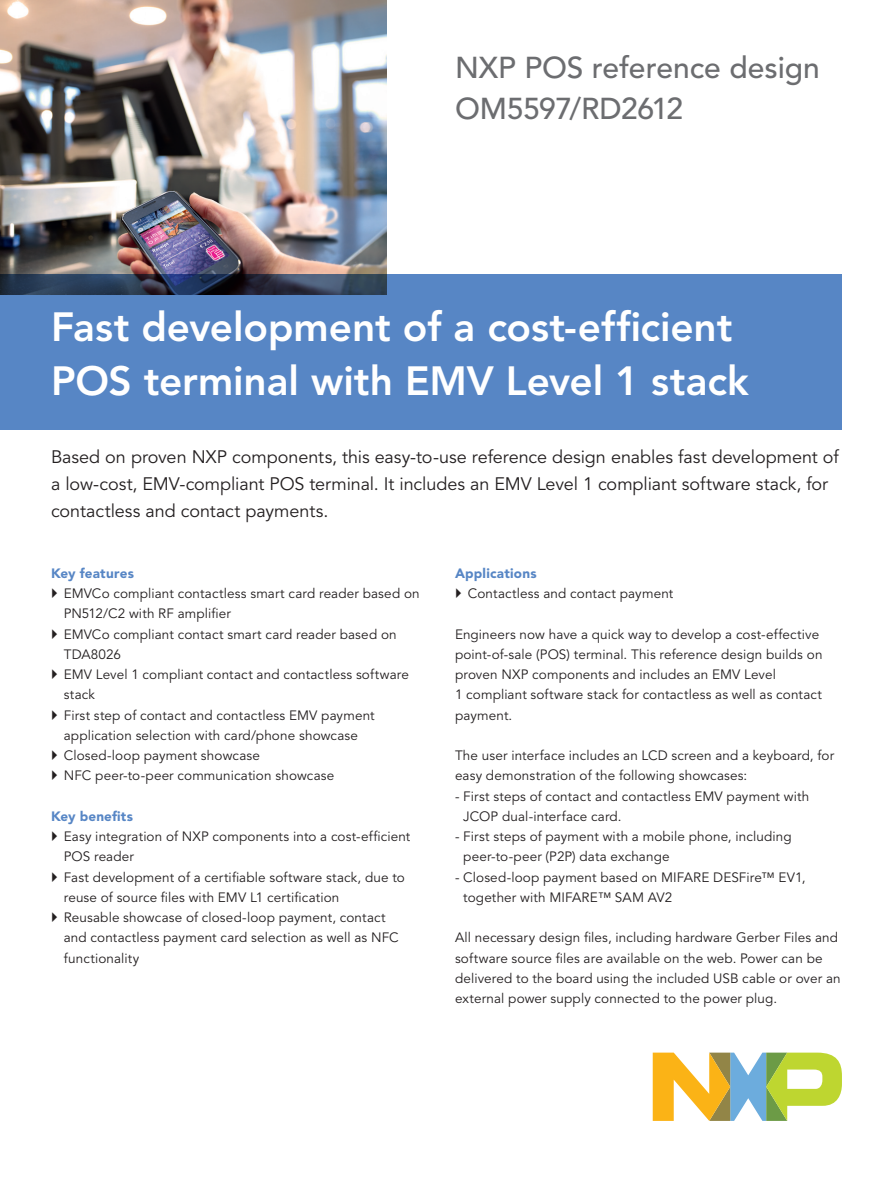
<style>
.page{position:relative;width:893px;height:1191px;background:#fff}
.page>*{position:absolute;margin:0;border:0;box-sizing:border-box;transform-origin:0 0}
.t1{font:800 40.5px/54px "Avenir LT Std";color:#fff}
.t2{font:500 30px/40.5px "Avenir LT Std";letter-spacing:-.005em;color:#6c6d70}
.t3{font:18px/27px "Avenir LT Std";letter-spacing:-.005em;color:#231f20}
.t4{font:13.5px/20.2px "Avenir LT Std";letter-spacing:.01em;color:#231f20}
.t5{font:900 13.5px "Avenir LT Std";letter-spacing:.015em;color:#5786c5}
</style>
<div class="page">
<img style="left:0;top:0;width:386px;height:274px">
<div style="left:0;top:274px;width:842px;height:155px;background:#5786c5"></div>
<svg style="left:653px;top:1052px;width:189px;height:69px"></svg>
<h2 class="t2" style="left:455px;top:48px;width:366px">NXP POS reference design<br>OM5597/RD2612</h2>
<h1 class="t1" style="left:51px;top:300px;width:699px">Fast development of a cost-efficient<br>POS terminal with EMV Level 1 stack</h1>
<h3 class="t3" style="left:51px;top:444px;width:789px">Based on proven NXP components, this easy-to-use reference design enables fast development of a low-cost, EMV-compliant POS terminal. It includes an EMV Level 1 compliant software stack, for contactless and contact payments.</h3>
<p class="t5" style="left:51px;top:565px;width:84px">Key features</p>
<p class="t4" style="left:64px;top:583px;width:357px">EMVCo compliant contactless smart card reader based on PN512/C2 with RF amplifier<br>EMVCo compliant contact smart card reader based on TDA8026<br>EMV Level 1 compliant contact and contactless software stack<br>First step of contact and contactless EMV payment application selection with card/phone showcase Closed-loop payment showcase<br>NFC peer-to-peer communication showcase</p>
<p class="t5" style="left:51px;top:808px;width:84px">Key benefits</p>
<p class="t4" style="left:64px;top:826px;width:348px">Easy integration of NXP components into a cost-efficient POS reader<br>Fast development of a certifiable software stack, due to reuse of source files with EMV L1 certification<br>Reusable showcase of closed-loop payment, contact and contactless payment card selection as well as NFC functionality</p>
<p class="t5" style="left:455px;top:565px;width:83px">Applications</p>
<p class="t4" style="left:468px;top:583px;width:207px">Contactless and contact payment</p>
<p class="t4" style="left:455px;top:624px;width:369px">Engineers now have a quick way to develop a cost-effective point-of-sale (POS) terminal. This reference design builds on proven NXP components and includes an EMV Level<br>1 compliant software stack for contactless as well as contact payment.</p>
<p class="t4" style="left:455px;top:745px;width:381px">The user interface includes an LCD screen and a keyboard, for easy demonstration of the following showcases:</p>
<p class="t4" style="left:463px;top:786px;width:348px;text-indent:-8px">- First steps of contact and contactless EMV payment with<br>JCOP dual-interface card.</p>
<p class="t4" style="left:463px;top:826px;width:330px;text-indent:-8px">- First steps of payment with a mobile phone, including peer-to-peer (P2P) data exchange</p>
<p class="t4" style="left:463px;top:867px;width:344px;text-indent:-8px">- Closed-loop payment based on MIFARE DESFire™ EV1, together with MIFARE™ SAM AV2</p>
<p class="t4" style="left:455px;top:928px;width:387px">All necessary design files, including hardware Gerber Files and software source files are available on the web. Power can be delivered to the board using the included USB cable or over an external power supply connected to the power plug.</p>
</div>
